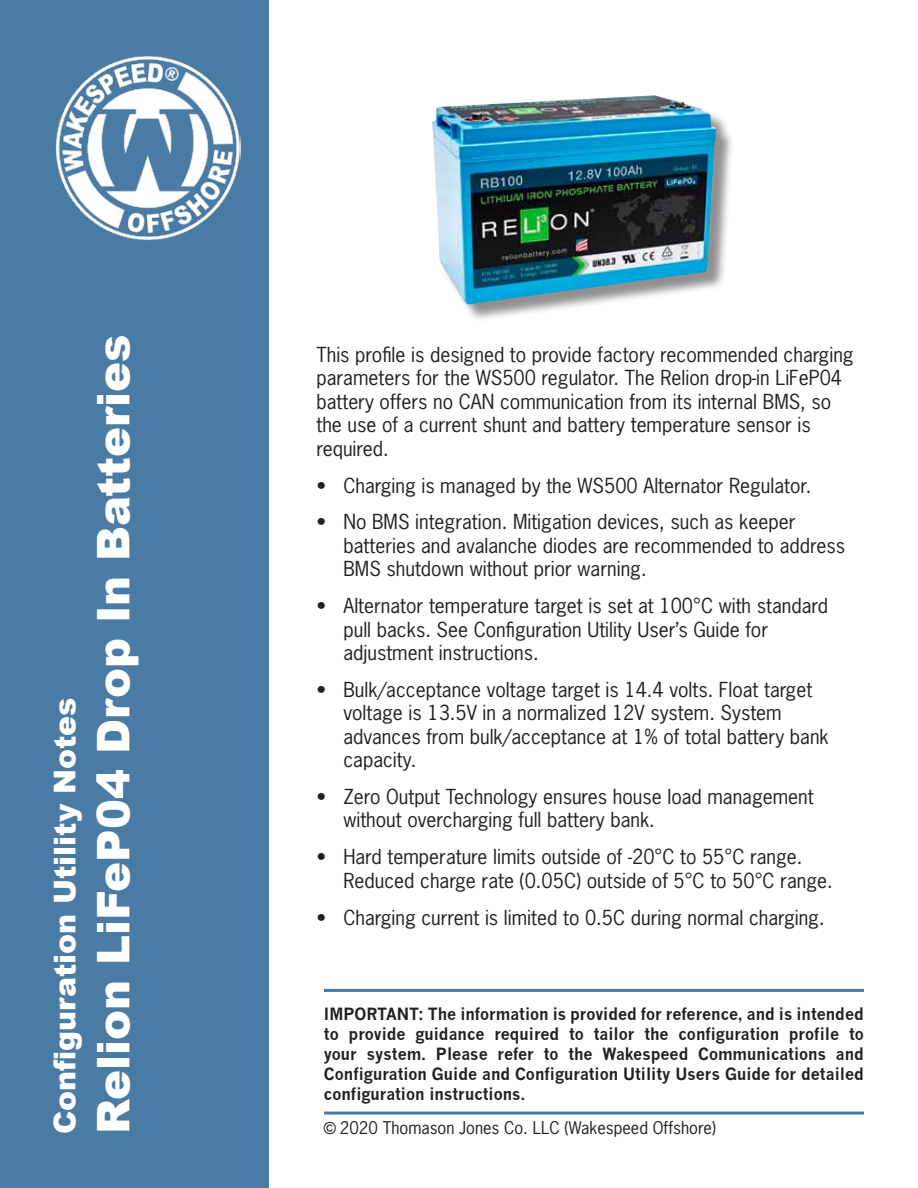
<style>
.page{position:relative;width:918px;height:1188px;background:#fff}
.page>*{position:absolute;margin:0;border:0;box-sizing:border-box;transform-origin:0 0}
.t1{font:900 45px "Arial";color:#fff}
.t2{font:900 30px "Arial";color:#fff}
.t3{font:19.5px/23.4px "News Gothic Std";color:#231f20}
.t4{font:700 16.5px/19.8px "News Gothic";color:#231f20;text-align:justify;scale:.96 1}
.t5{font:16.5px "News Gothic Std";color:#231f20}
.s1{font-family:"Arial"}
</style>
<div class="page">
<div style="left:0;top:0;width:269px;height:1188px;background:#4a7ba4"></div>
<img style="left:55px;top:56px;width:186px;height:185px">
<hr style="left:324px;top:1112px;width:540px;height:3px;background:#4a7ba4">
<hr style="left:324px;top:989px;width:540px;height:3px;background:#4a7ba4">
<div style="left:435px;top:98px;width:299px;height:225px;background:#231f20;opacity:.5"></div>
<img style="left:432px;top:95px;width:284px;height:210px">
<h2 class="t2" style="left:48px;top:1134px;width:438px;rotate:-90deg">Configuration Utility Notes</h2>
<h1 class="t1" style="left:88px;top:1134px;width:801px;rotate:-90deg">Relion LiFeP04 Drop In Batteries</h1>
<p class="t3" style="left:316px;top:343px;width:539px">This profile is designed to provide factory recommended charging parameters for the WS500 regulator. The Relion drop-in LiFeP04 battery offers no CAN communication from its internal BMS, so the use of a current shunt and battery temperature sensor is required.</p>
<p class="t3" style="left:316px;top:473px;width:496px">• Charging is managed by the WS500 Alternator Regulator.</p>
<p class="t3" style="left:343px;top:510px;width:503px;text-indent:-27px">• No BMS integration. Mitigation devices, such as keeper batteries and avalanche diodes are recommended to address<br>BMS shutdown without prior warning.</p>
<p class="t3" style="left:343px;top:594px;width:486px;text-indent:-27px">• Alternator temperature target is set at 100°C with standard pull backs. See Configuration Utility User’s Guide for adjustment instructions.</p>
<p class="t3" style="left:343px;top:678px;width:487px;text-indent:-27px">• Bulk/acceptance voltage target is 14.4 volts. Float target voltage is 13.5V in a normalized 12V system. System advances from bulk/acceptance at 1% of total battery bank capacity.</p>
<p class="t3" style="left:343px;top:785px;width:472px;text-indent:-27px">• Zero Output Technology ensures house load management without overcharging full battery bank.</p>
<p class="t3" style="left:343px;top:845px;width:491px;text-indent:-27px">• Hard temperature limits outside of -20°C to 55°C range.<br>Reduced charge rate (0.05C) outside of 5°C to 50°C range.</p>
<p class="t3" style="left:316px;top:905px;width:510px">• Charging current is limited to 0.5C during normal charging.</p>
<p class="t4" style="left:324px;top:1004px;width:564px">IMPORTANT: The information is provided for reference, and is intended to provide guidance required to tailor the configuration profile to your system. Please refer to the Wakespeed Communications and Configuration Guide and Configuration Utility Users Guide for detailed configuration instructions.</p>
<p class="t5" style="left:324px;top:1117px;width:394px"><span class="s1">©</span> 2020 Thomason Jones Co. LLC (Wakespeed Offshore)</p>
</div>
